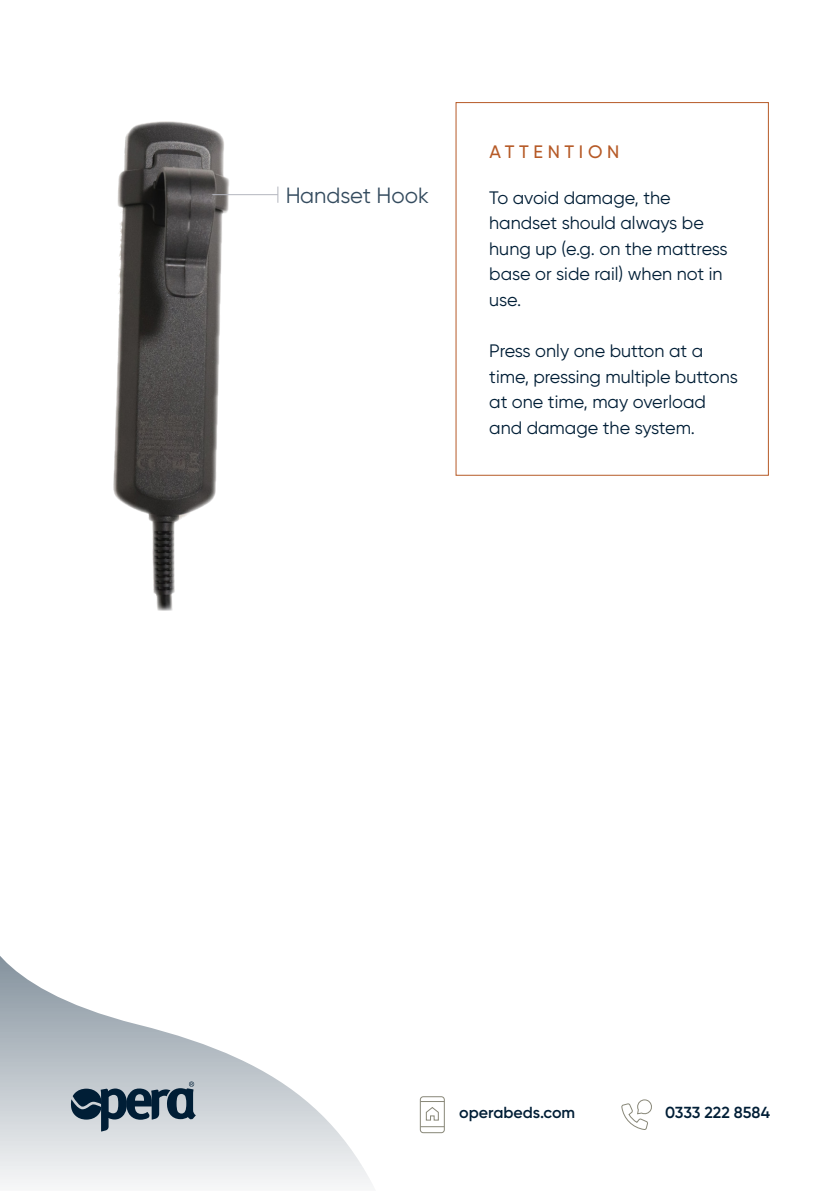
<style>
.page{position:relative;width:840px;height:1191px;background:#fff}
.page>*{position:absolute;margin:0;border:0;box-sizing:border-box;transform-origin:0 0}
.t1{font:22px "Gilroy";color:#001e36}
.t2{font:18px/25.6px "Gilroy";color:#001e36}
.t3{font:500 18px "Gilroy";letter-spacing:.26em;color:#b65a27}
.t4{font:600 16px "Gilroy";color:#001e36}
</style>
<div class="page">
<div style="left:455px;top:102px;width:313px;height:374px;border:1px solid #b65a27"></div>
<img style="left:113px;top:121px;width:135px;height:489px">
<svg style="left:0;top:956px;width:372px;height:229px"></svg>
<svg style="left:71px;top:1081px;width:125px;height:50px;background:#768693"></svg>
<hr style="left:212px;top:194px;width:66px;height:1px;background:#b4b6bf">
<svg style="left:277px;top:186px;width:1px;height:17px"></svg>
<svg style="left:419px;top:1096px;width:26px;height:37px"></svg>
<svg style="left:621px;top:1099px;width:31px;height:31px"></svg>
<p class="t1" style="left:285px;top:182px;width:145px">Handset Hook</p>
<p class="t3" style="left:489px;top:141px;width:131px">ATTENTION</p>
<p class="t2" style="left:489px;top:184px;width:240px">To avoid damage, the handset should always be hung up (e.g. on the mattress base or side rail) when not in use.</p>
<p class="t2" style="left:489px;top:338px;width:250px">Press only one button at a time, pressing multiple buttons at one time, may overload and damage the system.</p>
<p class="t4" style="left:459px;top:1102px;width:117px">operabeds.com</p>
<p class="t4" style="left:664px;top:1102px;width:106px">0333 222 8584</p>
</div>
